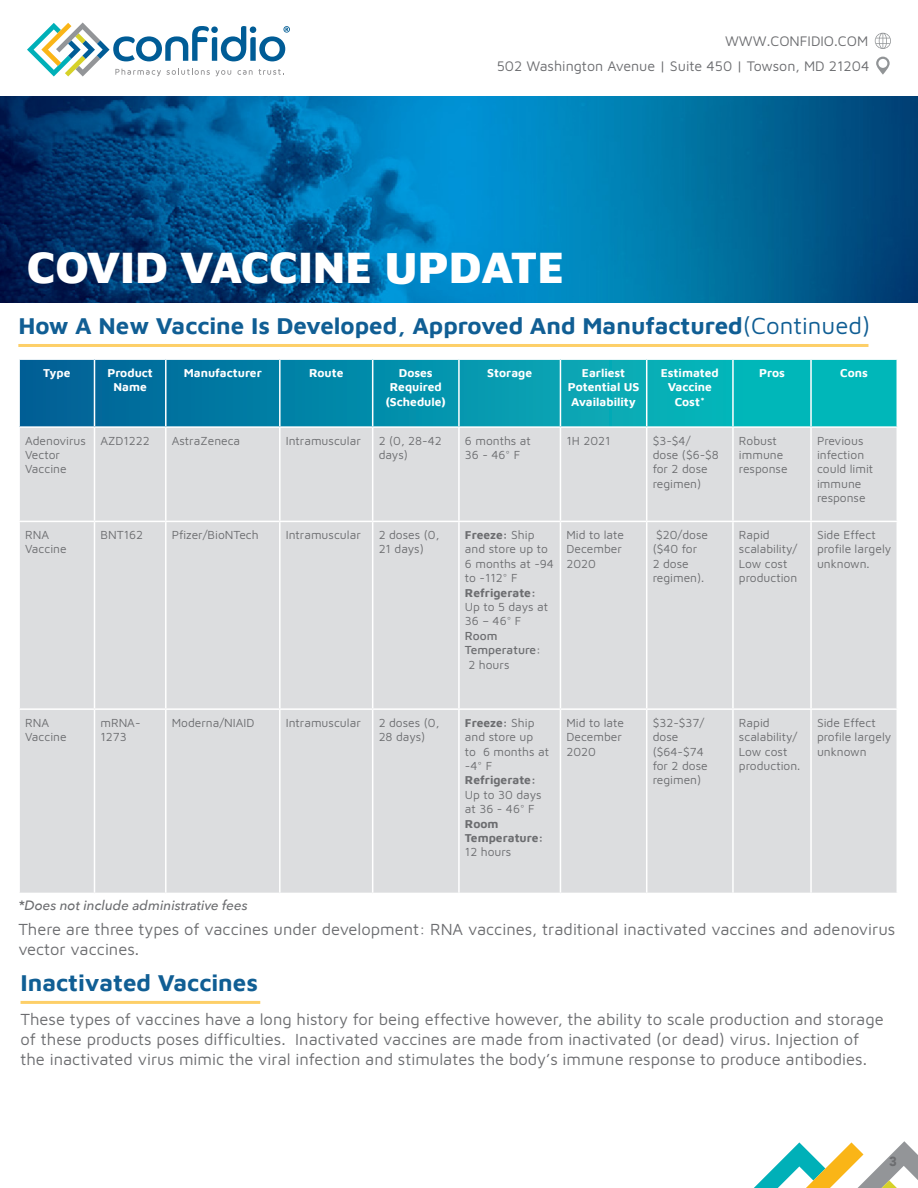
<style>
.page{position:relative;width:918px;height:1188px;background:#fff}
.page>*{position:absolute;margin:0;border:0;box-sizing:border-box;transform-origin:0 0}
.t1{font:900 45px "Maven Pro";color:#fff}
.t2{font:700 24px "Maven Pro";color:#105e94}
.t3{font:16.5px/19.8px "Maven Pro";color:#6c6d70}
.t4{font:14.25px "Maven Pro";color:#6c6d70}
.t5{font:italic 500 13.5px "Avenir Next";color:#6c6d70}
.t6{font:900 13.2px "Avenir";color:#6c6d70}
.t7{font:12px/14.4px "Maven Pro";color:#6c6d70}
.t8{font:700 12px/14.4px "Maven Pro";color:#fff;text-align:center}
.t9{font:500 12px/14.4px "Maven Pro";color:#6c6d70}
.t10{font:700 12px/14.4px "Maven Pro";color:#6c6d70}
.s1{font-weight:400}
.s2{font-weight:700}
</style>
<div class="page">
<svg style="left:754px;top:1141px;width:164px;height:47px"></svg>
<svg style="left:27px;top:23px;width:263px;height:53px"></svg>
<svg style="left:876px;top:57px;width:14px;height:18px"></svg>
<div style="left:878px;top:59px;width:9px;height:9px;background:#fff;border-radius:50%"></div>
<svg style="left:875px;top:33px;width:16px;height:16px"></svg>
<img style="left:0;top:96px;width:918px;height:207px">
<hr style="left:18px;top:344px;width:851px;height:3px;background:#fcb514">
<svg style="left:20px;top:360px;width:877px;height:66px;background:#0394ac"></svg>
<div style="left:20px;top:428px;width:877px;height:465px;background:#dcdddf"></div>
<hr style="left:810px;top:360px;width:2px;height:66px;background:#fff">
<hr style="left:810px;top:710px;width:2px;height:183px;background:#fff">
<hr style="left:810px;top:428px;width:2px;height:93px;background:#fff">
<hr style="left:810px;top:522px;width:2px;height:186px;background:#fff">
<hr style="left:732px;top:360px;width:2px;height:66px;background:#fff">
<hr style="left:732px;top:428px;width:2px;height:93px;background:#fff">
<hr style="left:732px;top:522px;width:2px;height:186px;background:#fff">
<hr style="left:732px;top:710px;width:2px;height:183px;background:#fff">
<hr style="left:646px;top:360px;width:1px;height:66px;background:#fff">
<hr style="left:646px;top:428px;width:1px;height:93px;background:#fff">
<hr style="left:646px;top:522px;width:1px;height:186px;background:#fff">
<hr style="left:646px;top:710px;width:1px;height:183px;background:#fff">
<hr style="left:560px;top:360px;width:1px;height:66px;background:#fff">
<hr style="left:560px;top:428px;width:1px;height:93px;background:#fff">
<hr style="left:560px;top:522px;width:1px;height:186px;background:#fff">
<hr style="left:560px;top:710px;width:1px;height:183px;background:#fff">
<hr style="left:458px;top:360px;width:2px;height:66px;background:#fff">
<hr style="left:458px;top:428px;width:2px;height:93px;background:#fff">
<hr style="left:458px;top:522px;width:2px;height:186px;background:#fff">
<hr style="left:458px;top:710px;width:2px;height:183px;background:#fff">
<hr style="left:372px;top:360px;width:1px;height:66px;background:#fff">
<hr style="left:372px;top:428px;width:1px;height:93px;background:#fff">
<hr style="left:372px;top:522px;width:1px;height:186px;background:#fff">
<hr style="left:372px;top:710px;width:1px;height:183px;background:#fff">
<hr style="left:279px;top:360px;width:2px;height:66px;background:#fff">
<hr style="left:279px;top:428px;width:2px;height:93px;background:#fff">
<hr style="left:279px;top:522px;width:2px;height:186px;background:#fff">
<hr style="left:279px;top:710px;width:2px;height:183px;background:#fff">
<hr style="left:165px;top:360px;width:2px;height:66px;background:#fff">
<hr style="left:165px;top:428px;width:2px;height:93px;background:#fff">
<hr style="left:165px;top:522px;width:2px;height:186px;background:#fff">
<hr style="left:165px;top:710px;width:2px;height:183px;background:#fff">
<hr style="left:94px;top:360px;width:1px;height:66px;background:#fff">
<hr style="left:94px;top:428px;width:1px;height:93px;background:#fff">
<hr style="left:94px;top:522px;width:1px;height:186px;background:#fff">
<hr style="left:94px;top:710px;width:1px;height:183px;background:#fff">
<hr style="left:18px;top:521px;width:76px;height:1px;background:#fff">
<hr style="left:94px;top:521px;width:72px;height:1px;background:#fff">
<hr style="left:166px;top:521px;width:114px;height:1px;background:#fff">
<hr style="left:280px;top:521px;width:93px;height:1px;background:#fff">
<hr style="left:373px;top:521px;width:86px;height:1px;background:#fff">
<hr style="left:459px;top:521px;width:101px;height:1px;background:#fff">
<hr style="left:560px;top:521px;width:87px;height:1px;background:#fff">
<hr style="left:647px;top:521px;width:86px;height:1px;background:#fff">
<hr style="left:733px;top:521px;width:78px;height:1px;background:#fff">
<hr style="left:811px;top:521px;width:87px;height:1px;background:#fff">
<hr style="left:18px;top:708px;width:76px;height:2px;background:#fff">
<hr style="left:94px;top:708px;width:72px;height:2px;background:#fff">
<hr style="left:166px;top:708px;width:114px;height:2px;background:#fff">
<hr style="left:280px;top:708px;width:93px;height:2px;background:#fff">
<hr style="left:373px;top:708px;width:86px;height:2px;background:#fff">
<hr style="left:459px;top:708px;width:101px;height:2px;background:#fff">
<hr style="left:560px;top:708px;width:87px;height:2px;background:#fff">
<hr style="left:647px;top:708px;width:86px;height:2px;background:#fff">
<hr style="left:733px;top:708px;width:78px;height:2px;background:#fff">
<hr style="left:811px;top:708px;width:87px;height:2px;background:#fff">
<hr style="left:21px;top:1001px;width:239px;height:3px;background:#fcb514">
<p class="t4" style="left:725px;top:32px;width:145px">WWW.CONFIDIO.COM</p>
<p class="t4" style="left:497px;top:56px;width:374px">502 Washington Avenue | Suite 450 | Towson, MD 21204</p>
<p class="t1" style="left:27px;top:235px;width:539px">COVID VACCINE UPDATE</p>
<p class="t2" style="left:18px;top:309px;width:854px">How A New Vaccine Is Developed, Approved And Manufactured<span class="s1">(Continued)</span></p>
<p class="t8" style="left:43px;top:365px;width:29px">Type</p>
<p class="t8" style="left:107px;top:365px;width:47px">Product<br>Name</p>
<p class="t8" style="left:184px;top:365px;width:80px">Manufacturer</p>
<p class="t8" style="left:309px;top:365px;width:36px">Route</p>
<p class="t8" style="left:386px;top:365px;width:62px">Doses<br>Required (Schedule)</p>
<p class="t8" style="left:487px;top:365px;width:46px">Storage</p>
<p class="t8" style="left:568px;top:365px;width:73px">Earliest<br>Potential US<br>Availability</p>
<p class="t8" style="left:661px;top:365px;width:60px">Estimated<br>Vaccine<br>Cost*</p>
<p class="t8" style="left:759px;top:365px;width:27px">Pros</p>
<p class="t8" style="left:840px;top:365px;width:29px">Cons</p>
<p class="t7" style="left:25px;top:433px;width:62px">Adenovirus<br>Vector<br>Vaccine</p>
<p class="t7" style="left:100px;top:433px;width:51px">AZD1222</p>
<p class="t7" style="left:172px;top:433px;width:70px">AstraZeneca</p>
<p class="t7" style="left:286px;top:433px;width:77px">Intramuscular</p>
<p class="t7" style="left:379px;top:433px;width:65px">2 (0, 28-42 days)</p>
<p class="t7" style="left:465px;top:433px;width:67px">6 months at<br>36 - 46° F</p>
<p class="t7" style="left:566px;top:433px;width:46px">1H 2021</p>
<p class="t7" style="left:653px;top:433px;width:68px">$3-$4/ dose ($6-$8 for 2 dose regimen)</p>
<p class="t7" style="left:739px;top:433px;width:50px">Robust immune response</p>
<p class="t7" style="left:817px;top:433px;width:58px">Previous infection could limit immune response</p>
<p class="t7" style="left:25px;top:527px;width:43px">RNA<br>Vaccine</p>
<p class="t7" style="left:100px;top:527px;width:44px">BNT162</p>
<p class="t7" style="left:172px;top:527px;width:88px">Pfizer/BioNTech</p>
<p class="t7" style="left:286px;top:527px;width:77px">Intramuscular</p>
<p class="t7" style="left:379px;top:527px;width:62px">2 doses (0,<br>21 days)</p>
<p class="t7" style="left:465px;top:527px;width:91px"><span class="s2">Freeze:</span> Ship and store up to<br>6 months at -94 to -112° F</p>
<p class="t7" style="left:465px;top:585px;width:85px"><span class="s2">Refrigerate:<br></span>Up to 5 days at<br>36 – 46° F</p>
<p class="t9" style="left:465px;top:628px;width:78px">Room<br>Temperature:</p>
<p class="t7" style="left:468px;top:657px;width:43px">2 hours</p>
<p class="t7" style="left:566px;top:527px;width:59px">Mid to late<br>December<br>2020</p>
<p class="t7" style="left:653px;top:527px;width:57px">$20/dose ($40 for<br>2 dose regimen).</p>
<p class="t7" style="left:739px;top:527px;width:60px">Rapid scalability/<br>Low cost production</p>
<p class="t7" style="left:817px;top:527px;width:76px">Side Effect profile largely unknown.</p>
<p class="t7" style="left:25px;top:715px;width:43px">RNA<br>Vaccine</p>
<p class="t7" style="left:100px;top:715px;width:42px">mRNA-<br>1273</p>
<p class="t7" style="left:172px;top:715px;width:84px">Moderna/NIAID</p>
<p class="t7" style="left:286px;top:715px;width:77px">Intramuscular</p>
<p class="t7" style="left:379px;top:715px;width:62px">2 doses (0,<br>28 days)</p>
<p class="t7" style="left:465px;top:715px;width:86px"><span class="s2">Freeze:</span> Ship and store up<br>to 6 months at -4° F</p>
<p class="t7" style="left:465px;top:772px;width:78px"><span class="s2">Refrigerate:<br></span>Up to 30 days at 36 - 46° F</p>
<p class="t10" style="left:465px;top:815px;width:80px">Room<br>Temperature:</p>
<p class="t7" style="left:465px;top:844px;width:48px">12 hours</p>
<p class="t7" style="left:566px;top:715px;width:59px">Mid to late<br>December<br>2020</p>
<p class="t7" style="left:653px;top:715px;width:57px">$32-$37/ dose ($64-$74 for 2 dose regimen)</p>
<p class="t7" style="left:739px;top:715px;width:63px">Rapid scalability/<br>Low cost production.</p>
<p class="t7" style="left:817px;top:715px;width:76px">Side Effect profile largely unknown</p>
<p class="t5" style="left:18px;top:894px;width:231px">*Does not include administrative fees</p>
<p class="t3" style="left:18px;top:919px;width:879px">There are three types of vaccines under development: RNA vaccines, traditional inactivated vaccines and adenovirus vector vaccines.</p>
<p class="t2" style="left:21px;top:966px;width:239px">Inactivated Vaccines</p>
<p class="t3" style="left:21px;top:1009px;width:865px">These types of vaccines have a long history for being effective however, the ability to scale production and storage of these products poses difficulties. Inactivated vaccines are made from inactivated (or dead) virus. Injection of the inactivated virus mimic the viral infection and stimulates the body’s immune response to produce antibodies.</p>
<p class="t6" style="left:889px;top:1150px;width:9px">3</p>
</div>
